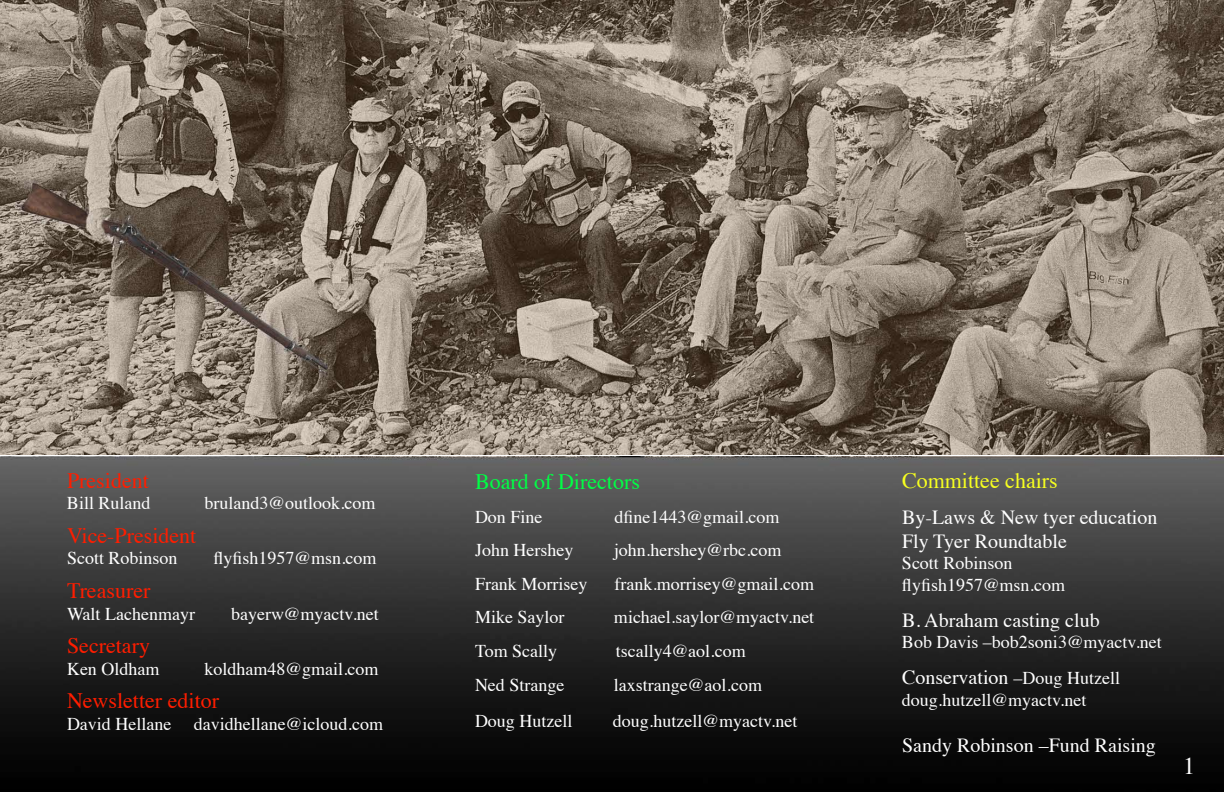
<style>
.page{position:relative;width:1224px;height:792px;background:#fff}
.page>*{position:absolute;margin:0;border:0;box-sizing:border-box;transform-origin:0 0}
.t1{font:24px "Times";color:#fff}
.t2{font:22px "Times";color:#ff1d00}
.t3{font:22px "Times";color:#00ff45}
.t4{font:22px "Times";color:#f7ff20}
.t5{font:20px/24px "Times";color:#fff}
.t6{font:18px/21.6px "Times";color:#fff}
.s1{font-size:18px}
</style>
<div class="page">
<img style="left:0;top:456px;width:1224px;height:336px">
<img style="left:0;top:0;width:1224px;height:454px">
<p class="t2" style="left:67px;top:460px;width:83px">President</p>
<p class="t6" style="left:67px;top:491px;width:85px">Bill Ruland</p>
<p class="t6" style="left:205px;top:491px;width:173px">bruland3@outlook.com</p>
<p class="t2" style="left:67px;top:515px;width:131px">Vice-President</p>
<p class="t6" style="left:67px;top:546px;width:112px">Scott Robinson</p>
<p class="t6" style="left:214px;top:546px;width:165px">flyfish1957@msn.com</p>
<p class="t2" style="left:67px;top:570px;width:85px">Treasurer</p>
<p class="t6" style="left:67px;top:601px;width:130px">Walt Lachenmayr</p>
<p class="t6" style="left:231px;top:601px;width:149px">bayerw@myactv.net</p>
<p class="t2" style="left:67px;top:625px;width:85px">Secretary</p>
<p class="t6" style="left:67px;top:656px;width:94px">Ken Oldham</p>
<p class="t6" style="left:204px;top:656px;width:176px">koldham48@gmail.com</p>
<p class="t2" style="left:67px;top:680px;width:154px">Newsletter editor</p>
<p class="t6" style="left:67px;top:712px;width:106px">David Hellane</p>
<p class="t6" style="left:194px;top:712px;width:191px">davidhellane@icloud.com</p>
<p class="t3" style="left:475px;top:461px;width:166px">Board of Directors</p>
<p class="t6" style="left:475px;top:504px;width:69px">Don Fine</p>
<p class="t6" style="left:614px;top:504px;width:167px">dfine1443@gmail.com</p>
<p class="t6" style="left:475px;top:538px;width:100px">John Hershey</p>
<p class="t6" style="left:614px;top:538px;width:169px">john.hershey@rbc.com</p>
<p class="t6" style="left:475px;top:571px;width:114px">Frank Morrisey</p>
<p class="t6" style="left:614px;top:571px;width:201px">frank.morrisey@gmail.com</p>
<p class="t6" style="left:475px;top:605px;width:91px">Mike Saylor</p>
<p class="t6" style="left:614px;top:605px;width:202px">michael.saylor@myactv.net</p>
<p class="t6" style="left:475px;top:639px;width:84px">Tom Scally</p>
<p class="t6" style="left:616px;top:639px;width:132px">tscally4@aol.com</p>
<p class="t6" style="left:475px;top:672px;width:91px">Ned Strange</p>
<p class="t6" style="left:614px;top:672px;width:150px">laxstrange@aol.com</p>
<p class="t6" style="left:475px;top:708px;width:99px">Doug Hutzell</p>
<p class="t6" style="left:613px;top:708px;width:186px">doug.hutzell@myactv.net</p>
<p class="t4" style="left:902px;top:460px;width:157px">Committee chairs</p>
<p class="t5" style="left:902px;top:503px;width:257px">By-Laws &amp; New tyer education<br>Fly Tyer Roundtable</p>
<p class="t6" style="left:902px;top:551px;width:165px">Scott Robinson flyfish1957@msn.com</p>
<p class="t5" style="left:902px;top:606px;width:199px">B. Abraham casting club</p>
<p class="t6" style="left:902px;top:630px;width:261px">Bob Davis –bob2soni3@myactv.net</p>
<p class="t5" style="left:902px;top:664px;width:220px">Conservation <span class="s1">–Doug Hutzell</span></p>
<p class="t6" style="left:902px;top:688px;width:186px">doug.hutzell@myactv.net</p>
<p class="t5" style="left:902px;top:731px;width:255px">Sandy Robinson –Fund Raising</p>
<h1 class="t1" style="left:1183px;top:743px;width:13px">1</h1>
</div>
